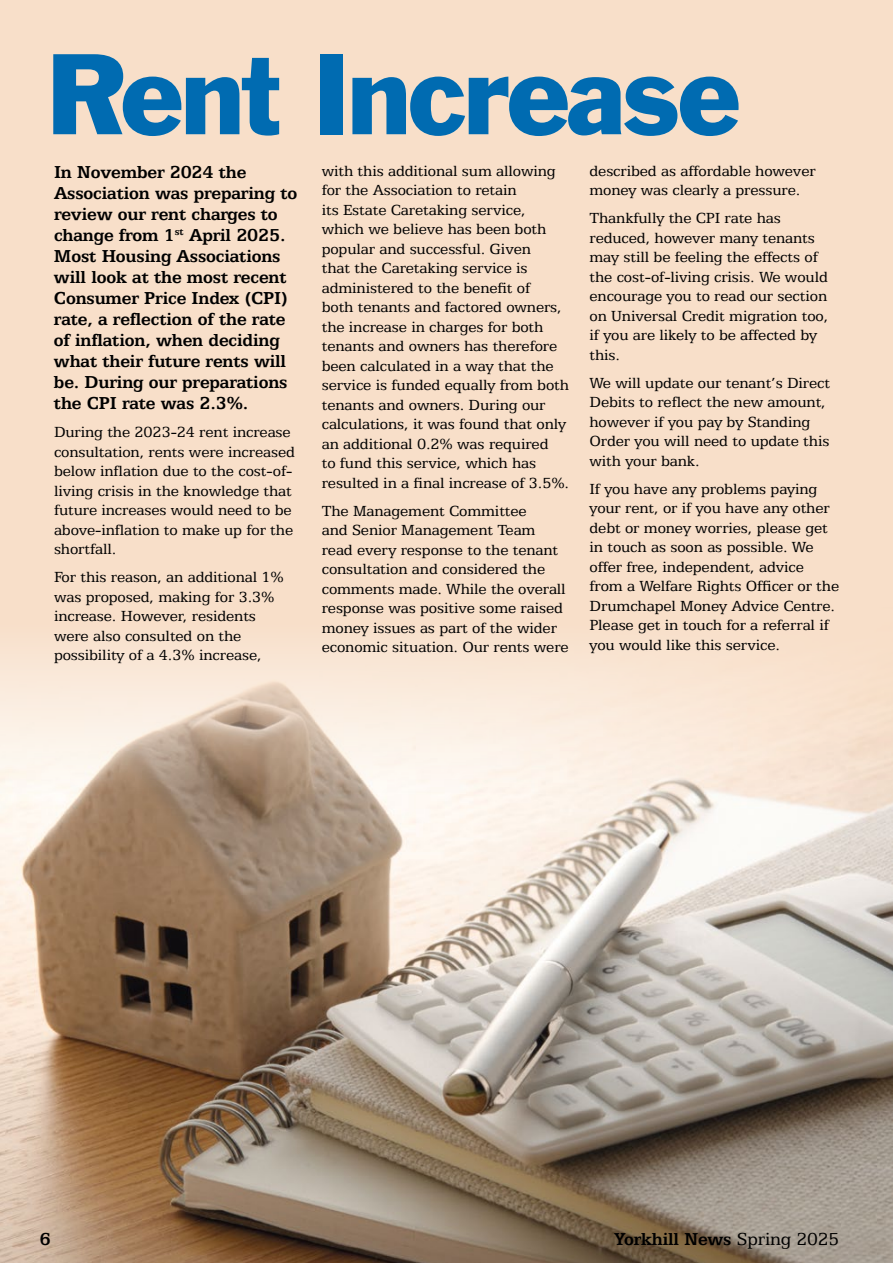
<style>
.page{position:relative;width:893px;height:1263px;background:#fff}
.page>*{position:absolute;margin:0;border:0;box-sizing:border-box;transform-origin:0 0}
.t1{font:105px "Franklin Gothic BT";letter-spacing:-.03em;color:#006bb1}
.t2{font:700 19.5px/21px "Egyptian 505 BT";letter-spacing:-.01em;color:#000}
.t3{font:16.5px/19.5px "Egyptian 505 BT";letter-spacing:-.01em;color:#000}
.s1{font-weight:400}
</style>
<div class="page">
<div style="left:0;top:0;width:893px;height:907px;background:#f8dfc9"></div>
<img style="left:0;top:657px;width:893px;height:606px">
<h1 class="t1" style="left:47px;top:33px;width:696px">Rent Increase</h1>
<p class="t2" style="left:54px;top:161px;width:245px">In November 2024 the<br>Association was preparing to review our rent charges to change from 1<sup>st</sup> April 2025.<br>Most Housing Associations will look at the most recent<br>Consumer Price Index (CPI) rate, a reflection of the rate of inflation, when deciding what their future rents will be. During our preparations the CPI rate was 2.3%.</p>
<p class="t3" style="left:54px;top:422px;width:242px">During the 2023-24 rent increase consultation, rents were increased below inflation due to the cost-of&shy;living crisis in the knowledge that future increases would need to be above-inflation to make up for the shortfall.</p>
<p class="t3" style="left:54px;top:567px;width:231px">For this reason, an additional 1% was proposed, making for 3.3% increase. However, residents were also consulted on the possibility of a 4.3% increase,</p>
<p class="t3" style="left:322px;top:161px;width:249px">with this additional sum allowing for the Association to retain<br>its Estate Caretaking service, which we believe has been both popular and successful. Given<br>that the Caretaking service is administered to the benefit of<br>both tenants and factored owners, the increase in charges for both tenants and owners has therefore been calculated in a way that the service is funded equally from both tenants and owners. During our calculations, it was found that only an additional 0.2% was required<br>to fund this service, which has resulted in a final increase of 3.5%.</p>
<p class="t3" style="left:322px;top:501px;width:248px">The Management Committee<br>and Senior Management Team read every response to the tenant consultation and considered the comments made. While the overall response was positive some raised money issues as part of the wider economic situation. Our rents were</p>
<p class="t3" style="left:589px;top:161px;width:228px">described as affordable however money was clearly a pressure.</p>
<p class="t3" style="left:589px;top:208px;width:240px">Thankfully the CPI rate has reduced, however many tenants may still be feeling the effects of the cost-of-living crisis. We would encourage you to read our section on Universal Credit migration too, if you are likely to be affected by this.</p>
<p class="t3" style="left:589px;top:373px;width:242px">We will update our tenant’s Direct<br>Debits to reflect the new amount, however if you pay by Standing<br>Order you will need to update this with your bank.</p>
<p class="t3" style="left:589px;top:479px;width:251px">If you have any problems paying your rent, or if you have any other debt or money worries, please get in touch as soon as possible. We offer free, independent, advice from a Welfare Rights Officer or the<br>Drumchapel Money Advice Centre.<br>Please get in touch for a referral if you would like this service.</p>
<p class="t2" style="left:39px;top:1228px;width:13px">6</p>
<p class="t2" style="left:614px;top:1228px;width:226px">Yorkhill News <span class="s1">Spring 2025</span></p>
</div>
